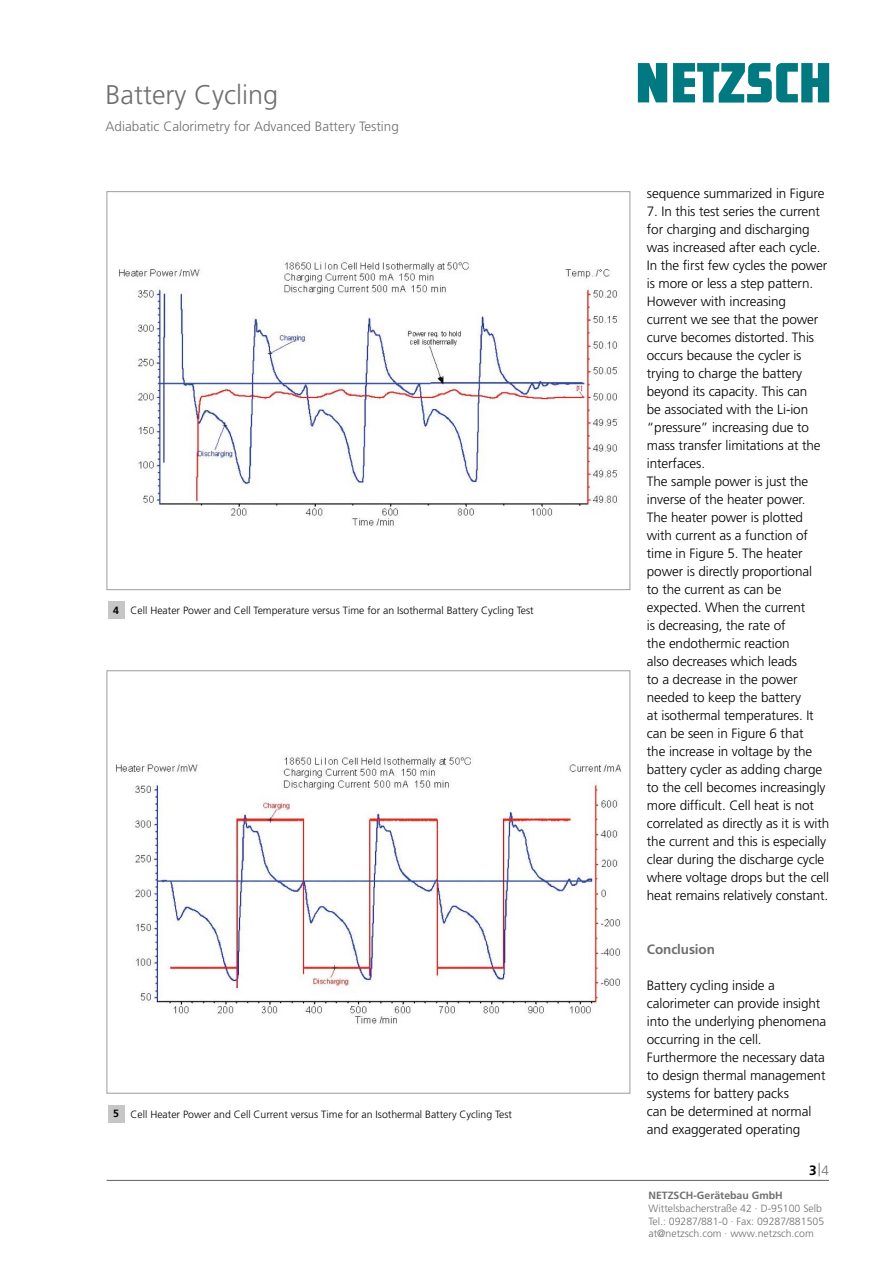
<style>
.page{position:relative;width:893px;height:1263px;background:#fff}
.page>*{position:absolute;margin:0;border:0;box-sizing:border-box;transform-origin:0 0}
.t1{font:300 27px "Frutiger LT Pro";color:#706f6f}
.t2{font:300 13.5px/18px "Frutiger LT Pro";letter-spacing:-.01em;color:#000}
.t3{font:300 13.5px "Frutiger LT Pro";color:#706f6f}
.t4{font:700 13.5px "Frutiger LT Pro";letter-spacing:-.01em;color:#706f6f}
.t5{font:300 10.5px "Frutiger LT Pro";color:#000}
.t6{font:300 10.5px/12.8px "Frutiger LT Pro";color:#706f6f}
.t7{font:700 10.5px "Frutiger LT Pro";color:#706f6f}
.s1{font-weight:700}
.s2{font-weight:700;color:#000}
</style>
<div class="page">
<hr style="left:107px;top:1180px;width:722px;height:1px;background:#706f6f">
<svg style="left:638px;top:63px;width:191px;height:40px"></svg>
<div style="left:108px;top:601px;width:16px;height:17px;background:#c6c6c6"></div>
<img style="left:118px;top:261px;width:502px;height:265px">
<div style="left:108px;top:1105px;width:16px;height:17px;background:#c6c6c6"></div>
<img style="left:115px;top:756px;width:507px;height:268px">
<h1 class="t1" style="left:106px;top:79px;width:174px">Battery Cycling</h1>
<p class="t3" style="left:106px;top:118px;width:295px">Adiabatic Calorimetry for Advanced Battery Testing</p>
<p class="t5" style="left:113px;top:604px;width:422px"><span class="s1">4</span> Cell Heater Power and Cell Temperature versus Time for an Isothermal Battery Cycling Test</p>
<p class="t5" style="left:113px;top:1108px;width:401px"><span class="s1">5</span> Cell Heater Power and Cell Current versus Time for an Isothermal Battery Cycling Test</p>
<p class="t2" style="left:647px;top:184px;width:179px">sequence summarized in Figure</p>
<p class="t2" style="left:647px;top:202px;width:184px">7. In this test series the current for charging and discharging was increased after each cycle.<br>In the first few cycles the power is more or less a step pattern.<br>However with increasing current we see that the power curve becomes distorted. This occurs because the cycler is trying to charge the battery beyond its capacity. This can<br>be associated with the Li-ion “pressure” increasing due to mass transfer limitations at the interfaces.<br>The sample power is just the inverse of the heater power.<br>The heater power is plotted with current as a function of time in Figure 5. The heater power is directly proportional<br>to the current as can be expected. When the current<br>is decreasing, the rate of<br>the endothermic reaction<br>also decreases which leads<br>to a decrease in the power needed to keep the battery<br>at isothermal temperatures. It can be seen in Figure 6 that<br>the increase in voltage by the battery cycler as adding charge to the cell becomes increasingly more difficult. Cell heat is not correlated as directly as it is with the current and this is especially clear during the discharge cycle where voltage drops but the cell heat remains relatively constant.</p>
<p class="t4" style="left:647px;top:941px;width:70px">Conclusion</p>
<p class="t2" style="left:647px;top:976px;width:181px">Battery cycling inside a calorimeter can provide insight into the underlying phenomena occurring in the cell.<br>Furthermore the necessary data to design thermal management systems for battery packs<br>can be determined at normal and exaggerated operating</p>
<p class="t3" style="left:809px;top:1161px;width:21px"><span class="s2">3</span>|4</p>
<p class="t7" style="left:648px;top:1189px;width:136px">NETZSCH-Gerätebau GmbH</p>
<p class="t6" style="left:648px;top:1202px;width:177px">Wittelsbacherstraße 42 ∙ D-95100 Selb<br>Tel.: 09287/881-0 ∙ Fax: 09287/881505 at@netzsch.com ∙ www.netzsch.com</p>
</div>
